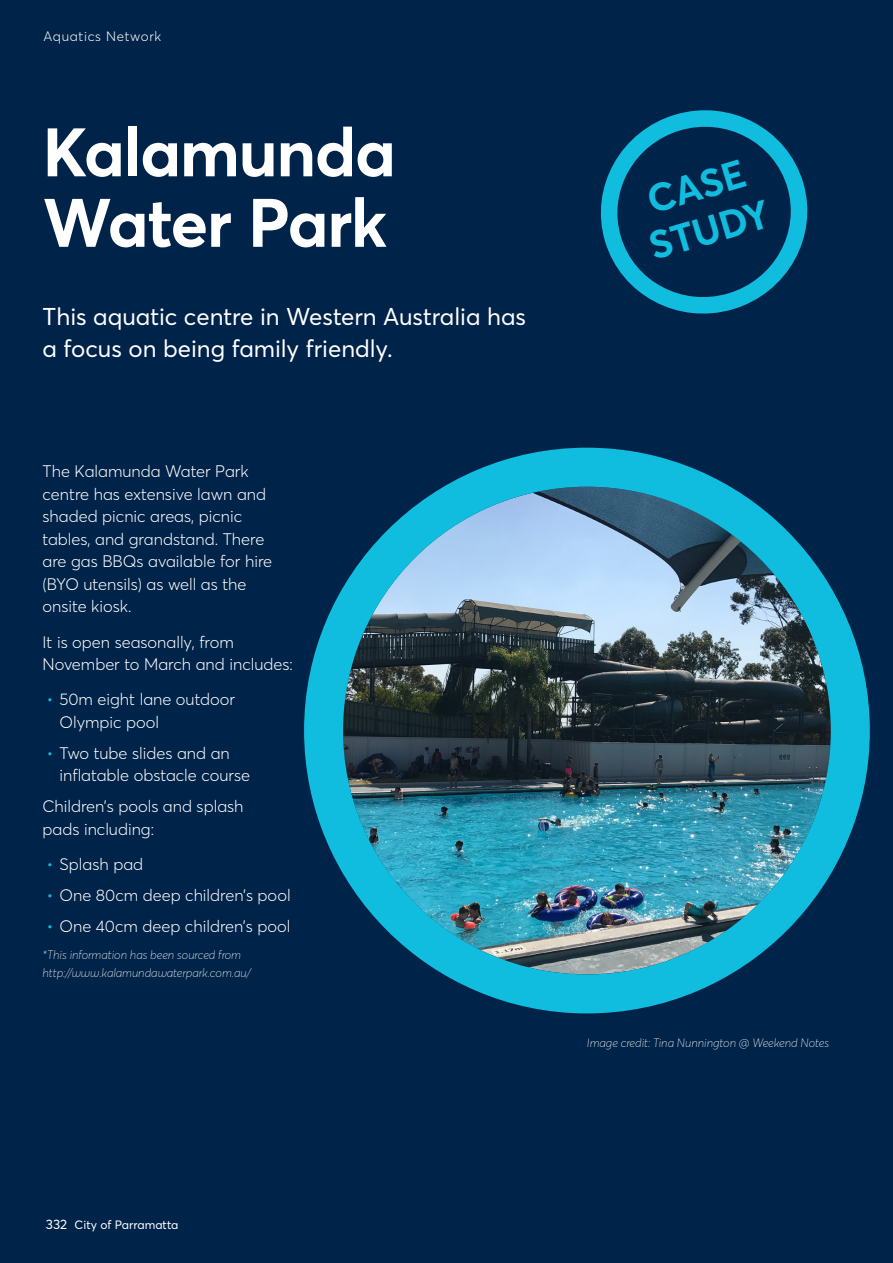
<style>
.page{position:relative;width:893px;height:1263px;background:#002349}
.page>*{position:absolute;margin:0;border:0;box-sizing:border-box;transform-origin:0 0}
.h2_45pt_wht{font:700 67.5px/70.5px "Parramatta";letter-spacing:-.02em;color:#fff}
.h2_45pt{font:700 39.15px/45px "Parramatta";color:#11bddf}
.subH_2_wht{font:24px/31.5px "Parramatta";color:#fff}
.Body_Copy_wht{font:300 16.5px/22.5px "Parramatta";color:#fff}
.t1{font:300 13.5px "Parramatta";letter-spacing:.05em;color:#fff}
.note_Text{font:italic 100 12px/18px "Parramatta";color:#fff}
.t2{font:12px "Parramatta";color:#fff}
.s1{color:#11bddf}
.s2{font-size:13.5px}
</style>
<div class="page">
<img style="left:343px;top:487px;width:488px;height:487px;border-radius:244px">
<div style="left:304px;top:448px;width:566px;height:565px;border:39px solid #11bddf;border-radius:50%"></div>
<svg style="left:600px;top:110px;width:208px;height:204px"></svg>
<p class="t1" style="left:43px;top:27px;width:120px">Aquatics Network</p>
<p class="h2_45pt_wht" style="left:43px;top:114px;width:355px">Kalamunda<br>Water Park</p>
<p class="subH_2_wht" style="left:43px;top:300px;width:485px">This aquatic centre in Western Australia has a focus on being family friendly.</p>
<p class="Body_Copy_wht" style="left:43px;top:460px;width:231px">The Kalamunda Water Park centre has extensive lawn and shaded picnic areas, picnic tables, and grandstand. There are gas BBQs available for hire (BYO utensils) as well as the onsite kiosk.</p>
<p class="Body_Copy_wht" style="left:43px;top:630px;width:252px">It is open seasonally, from<br>November to March and includes:</p>
<p class="Body_Copy_wht" style="left:60px;top:688px;width:177px;text-indent:-13px"><span class="s1">•</span> 50m eight lane outdoor<br>Olympic pool</p>
<p class="Body_Copy_wht" style="left:60px;top:741px;width:192px;text-indent:-13px"><span class="s1">•</span> Two tube slides and an inflatable obstacle course</p>
<p class="Body_Copy_wht" style="left:43px;top:795px;width:203px">Children’s pools and splash pads including:</p>
<p class="Body_Copy_wht" style="left:47px;top:852px;width:98px"><span class="s1">•</span> Splash pad</p>
<p class="Body_Copy_wht" style="left:47px;top:883px;width:245px"><span class="s1">•</span> One 80cm deep children’s pool</p>
<p class="Body_Copy_wht" style="left:47px;top:914px;width:245px"><span class="s1">•</span> One 40cm deep children’s pool</p>
<p class="note_Text" style="left:43px;top:945px;width:210px">*This information has been sourced from http://www.kalamundawaterpark.com.au/</p>
<p class="h2_45pt" style="left:631px;top:180px;width:125px;rotate:-16deg">CASE<br>STUDY</p>
<p class="note_Text" style="left:587px;top:1034px;width:244px">Image credit: Tina Nunnington @ Weekend Notes</p>
<p class="t2" style="left:46px;top:1216px;width:134px"><span class="s2">332</span> City of Parramatta</p>
</div>
